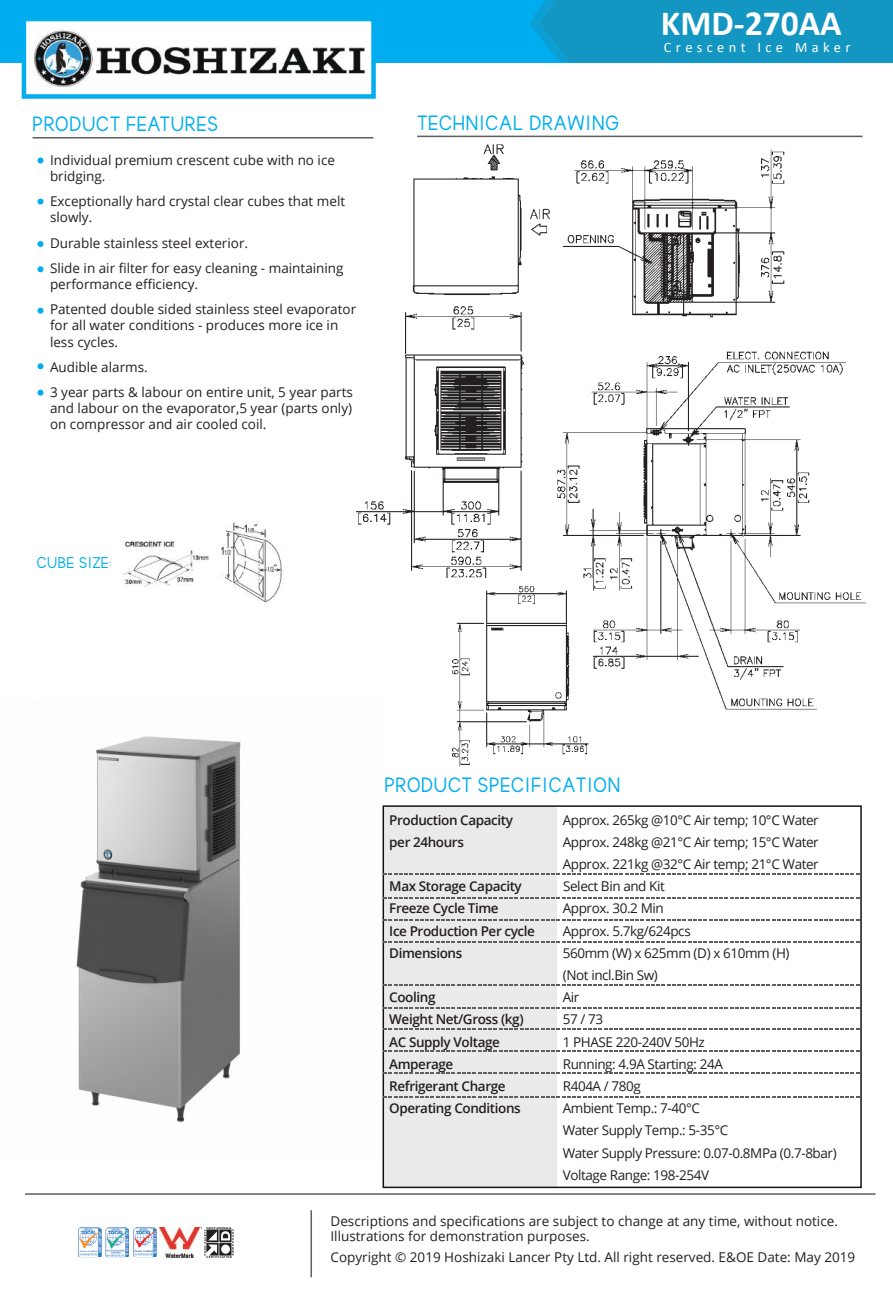
<style>
.page{position:relative;width:893px;height:1298px;background:#fff}
.page>*{position:absolute;margin:0;border:0;box-sizing:border-box;transform-origin:0 0}
.t1{font:700 35.55px "Calibri";color:#fff}
.t2{font:21px "thebrooklynbold";letter-spacing:.04em;color:#00aeef}
.t3{font:15.9px "thebrooklynbold";letter-spacing:.04em;color:#00aeef}
.t4{font:14.4px "Calibri";letter-spacing:.3em;color:#fff}
.t5{font:13.5px/16.2px "Open Sans";color:#241f1f}
.t6{font:13.5px/22.2px "Open Sans";letter-spacing:-.03em;color:#241f1f}
.t7{font:600 13.5px/22.2px "Open Sans";letter-spacing:-.03em;color:#241f1f}
.t8{font:13.5px "Open Sans";letter-spacing:-.03em;color:#221e1f}
</style>
<div class="page">
<img style="left:76px;top:736px;width:307px;height:423px">
<img style="left:412px;top:135px;width:146px;height:160px">
<img style="left:558px;top:137px;width:234px;height:181px">
<img style="left:356px;top:306px;width:168px;height:272px">
<div style="left:0;top:0;width:893px;height:62px;background:#00aeef"></div>
<div style="left:22px;top:17px;width:354px;height:82px;background:#fff;border:4px solid #00aeef"></div>
<img style="left:33px;top:29px;width:332px;height:58px">
<div style="left:530px;top:0;width:363px;height:62px;background:#1496c2"></div>
<div style="left:383px;top:806px;width:174px;height:381px;background:#ebeaea"></div>
<div style="left:383px;top:805px;width:479px;height:383px;border:2px solid #111213"></div>
<svg style="left:383px;top:873px;width:476px;height:1px"></svg>
<svg style="left:383px;top:898px;width:476px;height:1px"></svg>
<svg style="left:383px;top:919px;width:476px;height:2px"></svg>
<svg style="left:383px;top:941px;width:476px;height:2px"></svg>
<svg style="left:383px;top:1096px;width:476px;height:1px"></svg>
<svg style="left:383px;top:984px;width:476px;height:1px"></svg>
<svg style="left:383px;top:1007px;width:476px;height:2px"></svg>
<svg style="left:383px;top:1028px;width:476px;height:2px"></svg>
<svg style="left:383px;top:1051px;width:476px;height:1px"></svg>
<svg style="left:383px;top:1072px;width:476px;height:2px"></svg>
<svg style="left:38px;top:157px;width:6px;height:6px"></svg>
<svg style="left:38px;top:199px;width:6px;height:6px"></svg>
<svg style="left:38px;top:241px;width:6px;height:6px"></svg>
<svg style="left:38px;top:266px;width:6px;height:6px"></svg>
<svg style="left:38px;top:308px;width:6px;height:6px"></svg>
<svg style="left:38px;top:363px;width:6px;height:6px"></svg>
<svg style="left:38px;top:390px;width:6px;height:6px"></svg>
<hr style="left:32px;top:137px;width:341px;height:1px;background:#5d5e5e">
<hr style="left:25px;top:1193px;width:850px;height:2px;background:#5d5e5e">
<hr style="left:310px;top:1210px;width:2px;height:67px;background:#5d5e5e">
<img style="left:105px;top:1229px;width:24px;height:28px">
<svg style="left:106px;top:1228px;width:51px;height:1px"></svg>
<img style="left:133px;top:1229px;width:24px;height:28px">
<img style="left:78px;top:1228px;width:23px;height:29px">
<svg style="left:80px;top:1257px;width:74px;height:1px"></svg>
<img style="left:204px;top:1228px;width:30px;height:29px">
<img style="left:160px;top:1228px;width:42px;height:29px">
<hr style="left:417px;top:136px;width:445px;height:1px;background:#5d5e5e">
<img style="left:557px;top:351px;width:309px;height:359px">
<img style="left:452px;top:578px;width:141px;height:189px">
<img style="left:220px;top:522px;width:63px;height:81px">
<img style="left:123px;top:541px;width:86px;height:46px">
<h2 class="t2" style="left:33px;top:112px;width:187px">PRODUCT FEATURES</h2>
<p class="t5" style="left:50px;top:151px;width:287px">Individual premium crescent cube with no ice bridging.</p>
<p class="t5" style="left:50px;top:193px;width:297px">Exceptionally hard crystal clear cubes that melt slowly.</p>
<p class="t5" style="left:50px;top:230px;width:295px;line-height:25.2px">Durable stainless steel exterior.<br>Slide in air filter for easy cleaning - maintaining</p>
<p class="t5" style="left:50px;top:271px;width:308px;line-height:25.2px">performance efficiency.<br>Patented double sided stainless steel evaporator</p>
<p class="t5" style="left:50px;top:317px;width:290px">for all water conditions - produces more ice in less cycles.</p>
<p class="t5" style="left:50px;top:354px;width:304px;line-height:25.2px">Audible alarms.<br>3 year parts &amp; labour on entire unit, 5 year parts</p>
<p class="t5" style="left:50px;top:400px;width:304px">and labour on the evaporator,5 year (parts only) on compressor and air cooled coil.</p>
<p class="t3" style="left:37px;top:553px;width:76px">CUBE SIZE:</p>
<h2 class="t2" style="left:417px;top:110px;width:203px">TECHNICAL DRAWING</h2>
<h1 class="t1" style="left:661px;top:-1px;width:182px">KMD-270AA</h1>
<p class="t4" style="left:664px;top:37px;width:188px">Crescent Ice Maker</p>
<h2 class="t2" style="left:384px;top:773px;width:237px">PRODUCT SPECIFICATION</h2>
<p class="t7" style="left:389px;top:808px;width:125px">Production Capacity per 24hours</p>
<p class="t7" style="left:389px;top:875px;width:147px">Max Storage Capacity<br>Freeze Cycle Time<br>Ice Production Per cycle<br>Dimensions</p>
<p class="t7" style="left:389px;top:986px;width:136px">Cooling<br>Weight Net/Gross (kg)<br>AC Supply Voltage<br>Amperage<br>Refrigerant Charge<br>Operating Conditions</p>
<p class="t5" style="left:563px;top:808px;width:258px;line-height:22.2px;text-align:justify">Approx. 265kg @10°C Air temp; 10°C Water Approx. 248kg @21°C Air temp; 15°C Water Approx. 221kg @32°C Air temp; 21°C Water</p>
<p class="t6" style="left:563px;top:897px;width:275px">Approx. 30.2 Min<br>Approx. 5.7kg/624pcs<br>560mm (W) x 625mm (D) x 610mm (H)<br>(Not incl.Bin Sw)<br>Air<br>57 / 73<br>1 PHASE 220-240V 50Hz<br>Running: 4.9A Starting: 24A<br>R404A / 780g<br>Ambient Temp.: 7-40°C<br>Water Supply Temp.: 5-35°C<br>Water Supply Pressure: 0.07-0.8MPa (0.7-8bar)<br>Voltage Range: 198-254V</p>
<p class="t8" style="left:563px;top:877px;width:103px">Select Bin and Kit</p>
<p class="t5" style="left:331px;top:1214px;width:509px;line-height:15px">Descriptions and specifications are subject to change at any time, without notice.<br>Illustrations for demonstration purposes.</p>
<p class="t5" style="left:331px;top:1249px;width:526px">Copyright © 2019 Hoshizaki Lancer Pty Ltd. All right reserved. E&amp;OE Date: May 2019</p>
</div>
